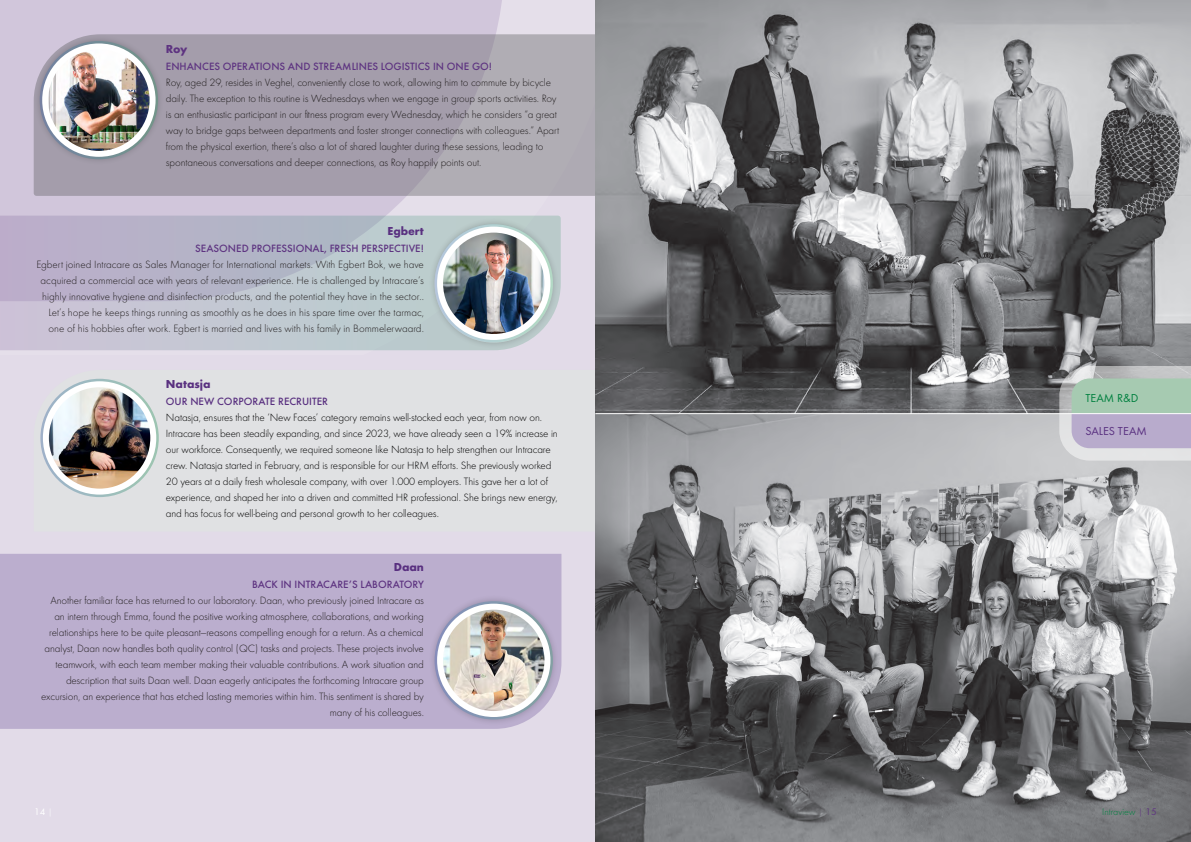
<style>
.page{position:relative;width:1191px;height:842px;background:#fff}
.page>*{position:absolute;margin:0;border:0;box-sizing:border-box;transform-origin:0 0}
.t1{font:700 12px "Futura Round";letter-spacing:-.005em;color:#593080}
.t2{font:12px "Futura Round";color:#593080}
.t3{font:12px "Futura Round";color:#00803f}
.t4{font:700 12px "Futura Round";color:#5e3481}
.t5{font:300 11px/16px "Futura Round";letter-spacing:-.01em;color:#231f20;text-align:right}
.t6{font:300 11px/16px "Futura Round";letter-spacing:-.01em;color:#000}
.t7{font:500 11px "Futura Round";color:#5e3481}
.t8{font:500 11px "Futura Round";color:#593080}
.t9{font:300 10px "Futura Round";color:#00803f}
.t10{font:10px "Futura Round";color:#fff}
.s1{font-weight:300}
.s2{color:#5e3481}
.s3{font-weight:400;color:#5e3481}
</style>
<div class="page">
<div style="left:0;top:354px;width:595px;height:488px;background:#e2dbe8"></div>
<div style="left:0;top:0;width:595px;height:354px;background:#e2dbe8"></div>
<svg style="left:0;top:0;width:505px;height:216px;background:#d2c7db"></svg>
<svg style="left:34px;top:34px;width:561px;height:162px;background:#a7a1ad"></svg>
<div style="left:34px;top:370px;width:561px;height:161px;background:#e0e1e3"></div>
<svg style="left:0;top:216px;width:561px;height:134px;background:#bcbecc"></svg>
<img style="left:595px;top:0;width:596px;height:842px">
<div style="left:0;top:554px;width:561px;height:175px;background:#bbaece"></div>
<div style="left:33px;top:34px;width:132px;height:132px;background:#231f20;opacity:.75"></div>
<svg style="left:40px;top:41px;width:118px;height:118px"></svg>
<img style="left:45px;top:46px;width:108px;height:107px">
<div style="left:42px;top:43px;width:114px;height:114px;border:6px solid #fff;border-radius:50%"></div>
<svg style="left:40px;top:379px;width:119px;height:118px"></svg>
<img style="left:46px;top:384px;width:107px;height:108px;border-radius:54px">
<div style="left:43px;top:381px;width:113px;height:114px;border:6px solid #fff;border-radius:50%"></div>
<div style="left:428px;top:218px;width:131px;height:131px;background:#231f20;opacity:.75"></div>
<svg style="left:434px;top:224px;width:119px;height:118px"></svg>
<img style="left:440px;top:230px;width:107px;height:107px">
<div style="left:437px;top:227px;width:113px;height:113px;border:6px solid #fff;border-radius:50%"></div>
<div style="left:428px;top:595px;width:131px;height:131px;background:#231f20;opacity:.75"></div>
<svg style="left:434px;top:601px;width:119px;height:118px"></svg>
<img style="left:440px;top:607px;width:107px;height:107px;border-radius:54px">
<div style="left:437px;top:604px;width:113px;height:113px;border:6px solid #fff;border-radius:50%"></div>
<svg style="left:1059px;top:366px;width:132px;height:95px;background:#b9c1c4"></svg>
<hr style="left:595px;top:413px;width:596px;height:1px;background:#fff">
<p class="t4" style="left:166px;top:40px;width:23px">Roy</p>
<p class="t7" style="left:166px;top:58px;width:328px">ENHANCES OPERATIONS AND STREAMLINES LOGISTICS IN ONE GO!</p>
<p class="t5" style="left:166px;top:74px;width:395px;text-align:left">Roy, aged 29, resides in Veghel, conveniently close to work, allowing him to commute by bicycle daily. The exception to this routine is Wednesdays when we engage in group sports activities. Roy is an enthusiastic participant in our fitness program every Wednesday, which he considers “a great way to bridge gaps between departments and foster stronger connections with colleagues.” Apart from the physical exertion, there’s also a lot of shared laughter during these sessions, leading to spontaneous conversations and deeper connections, as Roy happily points out.</p>
<p class="t1" style="left:387px;top:222px;width:38px">Egbert</p>
<p class="t7" style="left:195px;top:240px;width:230px">SEASONED PROFESSIONAL, FRESH PERSPECTIVE!</p>
<p class="t5" style="left:36px;top:256px;width:389px">Egbert joined Intracare as Sales Manager for International markets. With Egbert Bok, we have acquired a commercial ace with years of relevant experience. He is challenged by Intracare’s highly innovative hygiene and disinfection products, and the potential they have in the sector..<br>Let’s hope he keeps things running as smoothly as he does in his spare time over the tarmac, one of his hobbies after work. Egbert is married and lives with his family in Bommelerwaard.</p>
<p class="t1" style="left:166px;top:374px;width:46px">Natasja</p>
<p class="t8" style="left:166px;top:393px;width:164px">OUR NEW CORPORATE RECRUITER</p>
<p class="t6" style="left:166px;top:409px;width:393px">Natasja, ensures that the ‘New Faces’ category remains well-stocked each year, from now on.<br>Intracare has been steadily expanding, and since 2023, we have already seen a 19% increase in our workforce. Consequently, we required someone like Natasja to help strengthen our Intracare crew. Natasja started in February, and is responsible for our HRM efforts. She previously worked 20 years at a daily fresh wholesale company, with over 1.000 employers. This gave her a lot of experience, and shaped her into a driven and committed HR professional. She brings new energy, and has focus for well-being and personal growth to her colleagues.</p>
<p class="t1" style="left:394px;top:557px;width:32px">Daan</p>
<p class="t7" style="left:252px;top:576px;width:173px">BACK IN INTRACARE’S LABORATORY</p>
<p class="t5" style="left:41px;top:591px;width:384px">Another familiar face has returned to our laboratory. Daan, who previously joined Intracare as an intern through Emma, found the positive working atmosphere, collaborations, and working relationships here to be quite pleasant—reasons compelling enough for a return. As a chemical analyst, Daan now handles both quality control (QC) tasks and projects. These projects involve teamwork, with each team member making their valuable contributions. A work situation and description that suits Daan well. Daan eagerly anticipates the forthcoming Intracare group excursion, an experience that has etched lasting memories within him. This sentiment is shared by many of his colleagues.</p>
<p class="t3" style="left:1085px;top:389px;width:55px">TEAM R&amp;D</p>
<p class="t2" style="left:1085px;top:422px;width:63px">SALES TEAM</p>
<p class="t10" style="left:34px;top:805px;width:20px">14 <span class="s1">|</span></p>
<p class="t9" style="left:1102px;top:805px;width:56px">Intraview <span class="s2">|</span> <span class="s3">15</span></p>
</div>
